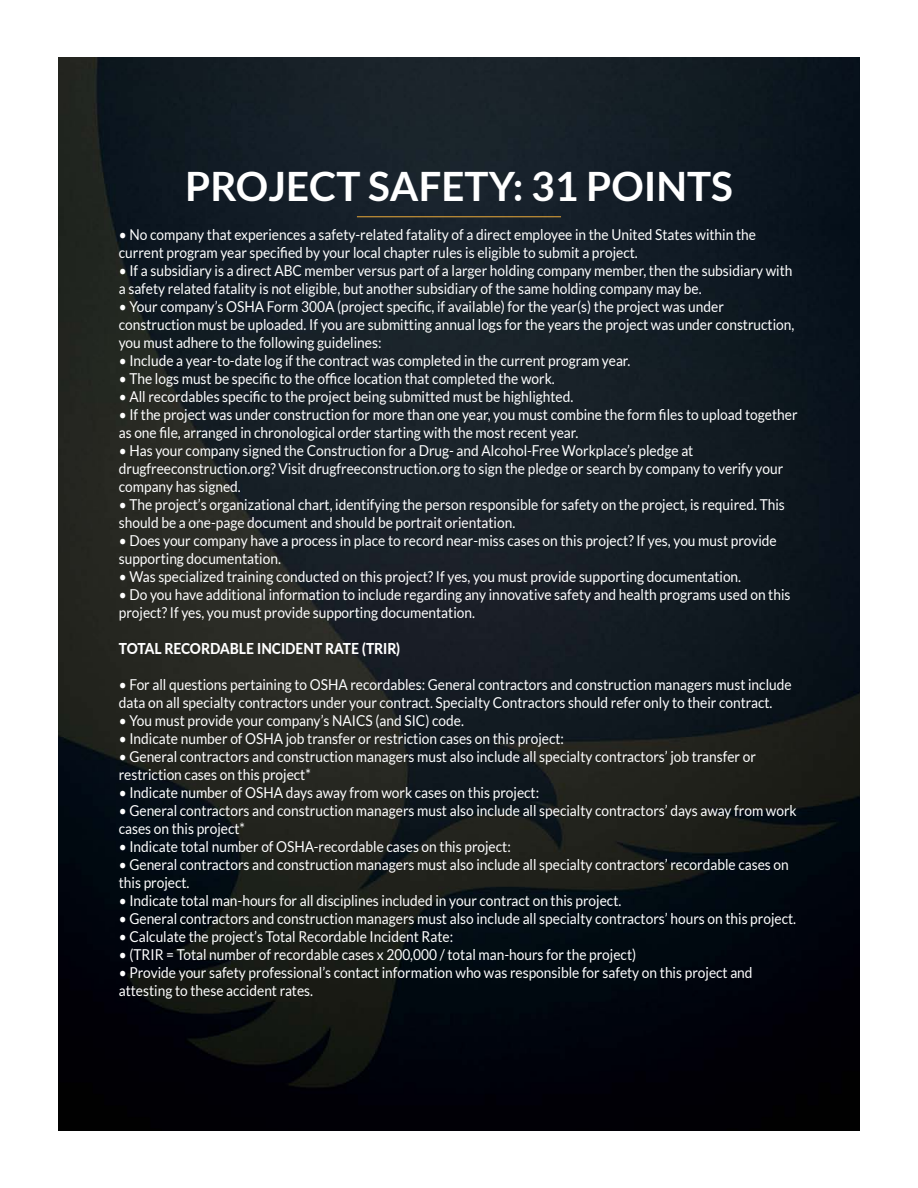
<style>
.page{position:relative;width:918px;height:1188px;background:#fff}
.page>*{position:absolute;margin:0;border:0;box-sizing:border-box;transform-origin:0 0}
.t1{font:700 40.5px "Lato";color:#fff}
.t2{font:15px/18px "Lato";color:#fff;scale:.91 1}
.t3{font:800 15px "Lato";color:#fff;scale:.91 1}
</style>
<div class="page">
<img style="left:58px;top:58px;width:802px;height:1072px">
<hr style="left:357px;top:216px;width:204px;height:1px;background:#d49b37">
<p class="t1" style="left:185px;top:163px;width:549px">PROJECT SAFETY: 31 POINTS</p>
<p class="t2" style="left:119px;top:226px;width:702px">• No company that experiences a safety-related fatality of a direct employee in the United States within the current program year specified by your local chapter rules is eligible to submit a project.</p>
<p class="t2" style="left:119px;top:262px;width:742px">• If a subsidiary is a direct ABC member versus part of a larger holding company member, then the subsidiary with a safety related fatality is not eligible, but another subsidiary of the same holding company may be.</p>
<p class="t2" style="left:119px;top:298px;width:744px">• Your company’s OSHA Form 300A (project specific, if available) for the year(s) the project was under construction must be uploaded. If you are submitting annual logs for the years the project was under construction, you must adhere to the following guidelines:</p>
<p class="t2" style="left:119px;top:352px;width:564px">• Include a year-to-date log if the contract was completed in the current program year.</p>
<p class="t2" style="left:119px;top:370px;width:481px">• The logs must be specific to the office location that completed the work.</p>
<p class="t2" style="left:119px;top:388px;width:501px">• All recordables specific to the project being submitted must be highlighted.</p>
<p class="t2" style="left:119px;top:406px;width:747px">• If the project was under construction for more than one year, you must combine the form files to upload together as one file, arranged in chronological order starting with the most recent year.</p>
<p class="t2" style="left:119px;top:442px;width:732px">• Has your company signed the Construction for a Drug- and Alcohol-Free Workplace’s pledge at drugfreeconstruction.org? Visit drugfreeconstruction.org to sign the pledge or search by company to verify your company has signed.</p>
<p class="t2" style="left:119px;top:496px;width:733px">• The project’s organizational chart, identifying the person responsible for safety on the project, is required. This should be a one-page document and should be portrait orientation.</p>
<p class="t2" style="left:119px;top:532px;width:725px">• Does your company have a process in place to record near-miss cases on this project? If yes, you must provide supporting documentation.</p>
<p class="t2" style="left:119px;top:568px;width:685px">• Was specialized training conducted on this project? If yes, you must provide supporting documentation.</p>
<p class="t2" style="left:119px;top:586px;width:740px">• Do you have additional information to include regarding any innovative safety and health programs used on this project? If yes, you must provide supporting documentation.</p>
<p class="t3" style="left:119px;top:638px;width:311px">TOTAL RECORDABLE INCIDENT RATE (TRIR)</p>
<p class="t2" style="left:119px;top:676px;width:741px">• For all questions pertaining to OSHA recordables: General contractors and construction managers must include data on all specialty contractors under your contract. Specialty Contractors should refer only to their contract.</p>
<p class="t2" style="left:119px;top:712px;width:381px">• You must provide your company’s NAICS (and SIC) code.</p>
<p class="t2" style="left:119px;top:730px;width:491px">• Indicate number of OSHA job transfer or restriction cases on this project:</p>
<p class="t2" style="left:119px;top:748px;width:702px">• General contractors and construction managers must also include all specialty contractors’ job transfer or restriction cases on this project*</p>
<p class="t2" style="left:119px;top:784px;width:463px">• Indicate number of OSHA days away from work cases on this project:</p>
<p class="t2" style="left:119px;top:802px;width:747px">• General contractors and construction managers must also include all specialty contractors’ days away from work cases on this project*</p>
<p class="t2" style="left:119px;top:838px;width:432px">• Indicate total number of OSHA-recordable cases on this project:</p>
<p class="t2" style="left:119px;top:856px;width:738px">• General contractors and construction managers must also include all specialty contractors’ recordable cases on this project.</p>
<p class="t2" style="left:119px;top:892px;width:554px">• Indicate total man-hours for all disciplines included in your contract on this project.</p>
<p class="t2" style="left:119px;top:910px;width:746px">• General contractors and construction managers must also include all specialty contractors’ hours on this project.</p>
<p class="t2" style="left:119px;top:928px;width:369px">• Calculate the project’s Total Recordable Incident Rate:</p>
<p class="t2" style="left:119px;top:946px;width:570px">• (TRIR = Total number of recordable cases x 200,000 / total man-hours for the project)</p>
<p class="t2" style="left:119px;top:964px;width:698px">• Provide your safety professional’s contact information who was responsible for safety on this project and attesting to these accident rates.</p>
</div>
